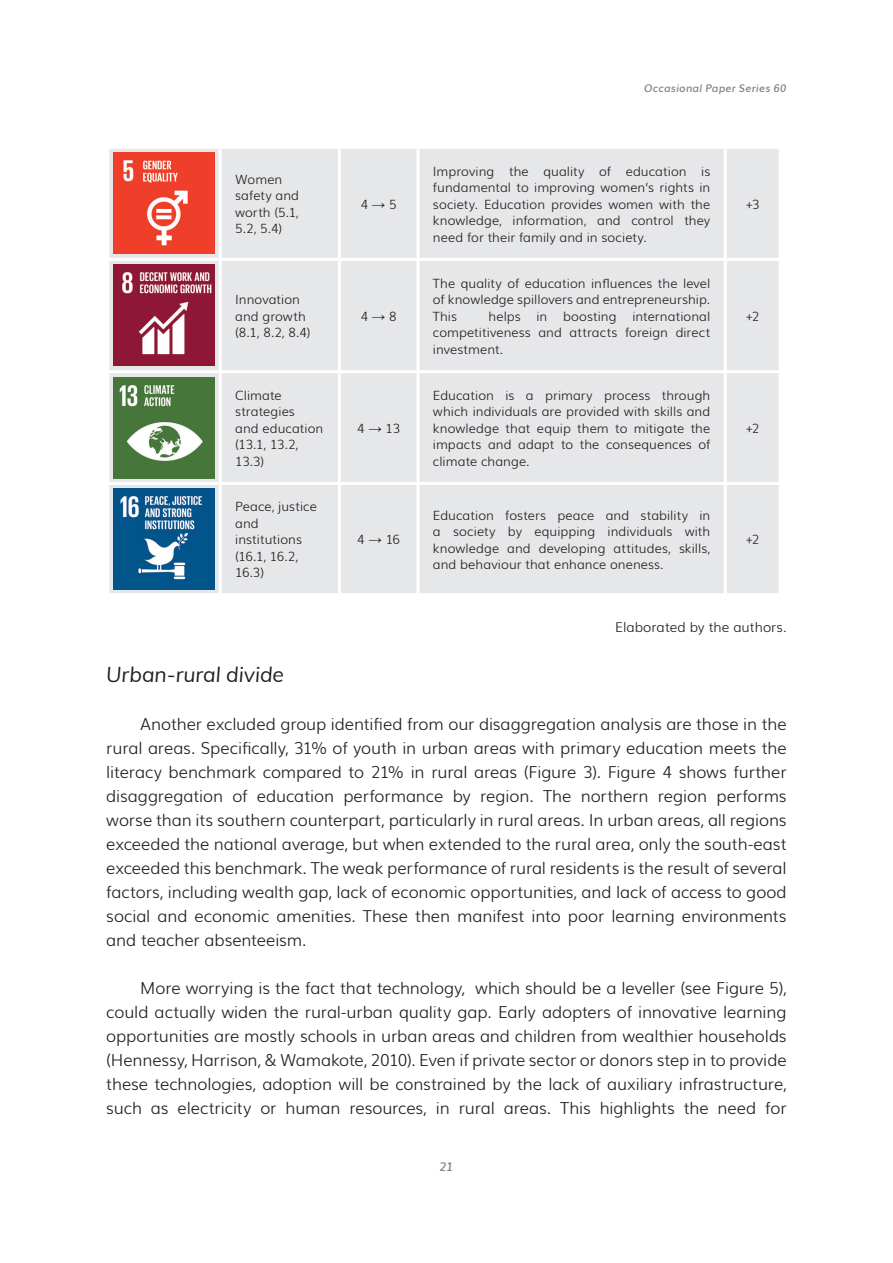
<style>
.page{position:relative;width:893px;height:1263px;background:#fff}
.page>*{position:absolute;margin:0;border:0;box-sizing:border-box;transform-origin:0 0}
.Cuerpo_de_Texto{font:italic 21px "Muli";color:#231f20}
.Cuerpo_Texto_Sangría{font:300 16.5px/24px "Muli";letter-spacing:-.01em;color:#231f20;text-align:justify}
.Cuerpo_de_Texto_para{font:300 13.5px "Muli";color:#231f20}
.Cuerpo_de_Texto-2{font:300 12.75px/16.5px "Muli";letter-spacing:.005em;color:#231f20;text-align:justify}
.t1{font:italic 600 12px "Muli";color:#808285}
.t2{font:italic 600 10.5px "Muli";letter-spacing:.02em;color:#808285}
.s1{font-family:"Times New Roman";font-weight:400;font-size:13.5px}
</style>
<div class="page">
<div style="left:109px;top:149px;width:670px;height:444px;background:#e6e7e9"></div>
<hr style="left:106px;top:258px;width:114px;height:3px;background:#fff">
<hr style="left:106px;top:370px;width:114px;height:3px;background:#fff">
<hr style="left:106px;top:482px;width:114px;height:3px;background:#fff">
<hr style="left:219px;top:149px;width:3px;height:109px;background:#fff">
<hr style="left:219px;top:261px;width:3px;height:109px;background:#fff">
<hr style="left:219px;top:373px;width:3px;height:109px;background:#fff">
<hr style="left:219px;top:485px;width:3px;height:108px;background:#fff">
<hr style="left:338px;top:149px;width:3px;height:109px;background:#fff">
<hr style="left:416px;top:149px;width:3px;height:109px;background:#fff">
<hr style="left:724px;top:149px;width:3px;height:109px;background:#fff">
<hr style="left:338px;top:261px;width:3px;height:109px;background:#fff">
<hr style="left:416px;top:261px;width:3px;height:109px;background:#fff">
<hr style="left:724px;top:261px;width:3px;height:109px;background:#fff">
<hr style="left:338px;top:373px;width:3px;height:109px;background:#fff">
<hr style="left:416px;top:373px;width:3px;height:109px;background:#fff">
<hr style="left:724px;top:373px;width:3px;height:109px;background:#fff">
<hr style="left:338px;top:485px;width:3px;height:108px;background:#fff">
<hr style="left:416px;top:485px;width:3px;height:108px;background:#fff">
<hr style="left:724px;top:485px;width:3px;height:108px;background:#fff">
<hr style="left:339px;top:258px;width:79px;height:3px;background:#fff">
<hr style="left:418px;top:258px;width:307px;height:3px;background:#fff">
<hr style="left:725px;top:258px;width:57px;height:3px;background:#fff">
<hr style="left:339px;top:370px;width:79px;height:3px;background:#fff">
<hr style="left:418px;top:370px;width:307px;height:3px;background:#fff">
<hr style="left:725px;top:370px;width:57px;height:3px;background:#fff">
<hr style="left:339px;top:482px;width:79px;height:3px;background:#fff">
<hr style="left:418px;top:482px;width:307px;height:3px;background:#fff">
<hr style="left:725px;top:482px;width:57px;height:3px;background:#fff">
<hr style="left:220px;top:258px;width:119px;height:3px;background:#fff">
<hr style="left:220px;top:370px;width:119px;height:3px;background:#fff">
<hr style="left:220px;top:482px;width:119px;height:3px;background:#fff">
<img style="left:114px;top:153px;width:101px;height:101px">
<img style="left:114px;top:265px;width:101px;height:101px">
<img style="left:114px;top:377px;width:101px;height:101px">
<img style="left:114px;top:489px;width:101px;height:101px">
<p class="Cuerpo_de_Texto-2" style="left:235px;top:170px;width:49px">Women</p>
<p class="Cuerpo_de_Texto-2" style="left:235px;top:186px;width:65px">safety and</p>
<p class="Cuerpo_de_Texto-2" style="left:235px;top:203px;width:65px">worth (5.1,</p>
<p class="Cuerpo_de_Texto-2" style="left:235px;top:219px;width:49px">5.2, 5.4)</p>
<p class="Cuerpo_de_Texto-2" style="left:235px;top:290px;width:66px">Innovation</p>
<p class="Cuerpo_de_Texto-2" style="left:235px;top:307px;width:72px">and growth</p>
<p class="Cuerpo_de_Texto-2" style="left:235px;top:323px;width:77px">(8.1, 8.2, 8.4)</p>
<p class="Cuerpo_de_Texto-2" style="left:235px;top:386px;width:48px">Climate</p>
<p class="Cuerpo_de_Texto-2" style="left:235px;top:402px;width:61px">strategies</p>
<p class="Cuerpo_de_Texto-2" style="left:235px;top:419px;width:90px">and education</p>
<p class="Cuerpo_de_Texto-2" style="left:235px;top:435px;width:65px">(13.1, 13.2,</p>
<p class="Cuerpo_de_Texto-2" style="left:235px;top:452px;width:31px">13.3)</p>
<p class="Cuerpo_de_Texto-2" style="left:235px;top:497px;width:83px">Peace, justice</p>
<p class="Cuerpo_de_Texto-2" style="left:235px;top:514px;width:68px">and institutions</p>
<p class="Cuerpo_de_Texto-2" style="left:235px;top:547px;width:64px">(16.1, 16.2,</p>
<p class="Cuerpo_de_Texto-2" style="left:235px;top:563px;width:30px">16.3)</p>
<p class="t2" style="left:644px;top:79px;width:144px">Occasional Paper Series 60</p>
<p class="Cuerpo_de_Texto-2" style="left:361px;top:195px;width:37px">4 <span class="s1">→</span> 5</p>
<p class="Cuerpo_de_Texto-2" style="left:433px;top:162px;width:279px">Improving the quality of education is fundamental to improving women’s rights in society. Education provides women with the knowledge, information, and control they need for their family and in society.</p>
<p class="Cuerpo_de_Texto-2" style="left:746px;top:195px;width:15px">+3</p>
<p class="Cuerpo_de_Texto-2" style="left:361px;top:307px;width:37px">4 <span class="s1">→</span> 8</p>
<p class="Cuerpo_de_Texto-2" style="left:433px;top:274px;width:279px">The quality of education influences the level of knowledge spillovers and entrepreneurship.<br>This</p>
<p class="Cuerpo_de_Texto-2" style="left:433px;top:307px;width:279px;text-indent:56px">helps in boosting international competitiveness and attracts foreign direct investment.</p>
<p class="Cuerpo_de_Texto-2" style="left:746px;top:307px;width:15px">+2</p>
<p class="Cuerpo_de_Texto-2" style="left:357px;top:419px;width:45px">4 <span class="s1">→</span> 13</p>
<p class="Cuerpo_de_Texto-2" style="left:433px;top:386px;width:279px">Education is a primary process through which individuals are provided with skills and knowledge that equip them to mitigate the impacts and adapt to the consequences of climate change.</p>
<p class="Cuerpo_de_Texto-2" style="left:746px;top:419px;width:15px">+2</p>
<p class="Cuerpo_de_Texto-2" style="left:357px;top:530px;width:44px">4 <span class="s1">→</span> 16</p>
<p class="Cuerpo_de_Texto-2" style="left:433px;top:506px;width:279px">Education fosters peace and stability in a society by equipping individuals with knowledge and developing attitudes, skills, and behaviour that enhance oneness.</p>
<p class="Cuerpo_de_Texto-2" style="left:746px;top:530px;width:15px">+2</p>
<p class="Cuerpo_de_Texto_para" style="left:615px;top:617px;width:173px">Elaborated by the authors.</p>
<p class="Cuerpo_de_Texto" style="left:106px;top:659px;width:179px">Urban-rural divide</p>
<p class="Cuerpo_Texto_Sangría" style="left:106px;top:710px;width:682px;text-indent:34px">Another excluded group identified from our disaggregation analysis are those in the rural areas. Specifically, 31% of youth in urban areas with primary education meets the literacy benchmark compared to 21% in rural areas (Figure 3). Figure 4 shows further disaggregation of education performance by region. The northern region performs worse than its southern counterpart, particularly in rural areas. In urban areas, all regions exceeded the national average, but when extended to the rural area, only the south-east exceeded this benchmark. The weak performance of rural residents is the result of several factors, including wealth gap, lack of economic opportunities, and lack of access to good social and economic amenities. These then manifest into poor learning environments and teacher absenteeism.</p>
<p class="Cuerpo_Texto_Sangría" style="left:106px;top:974px;width:682px;text-indent:34px">More worrying is the fact that technology, which should be a leveller (see Figure 5), could actually widen the rural-urban quality gap. Early adopters of innovative learning opportunities are mostly schools in urban areas and children from wealthier households (Hennessy, Harrison, &amp; Wamakote, 2010). Even if private sector or donors step in to provide these technologies, adoption will be constrained by the lack of auxiliary infrastructure, such as electricity or human resources, in rural areas. This highlights the need for</p>
<p class="t1" style="left:439px;top:1157px;width:16px">21</p>
</div>
